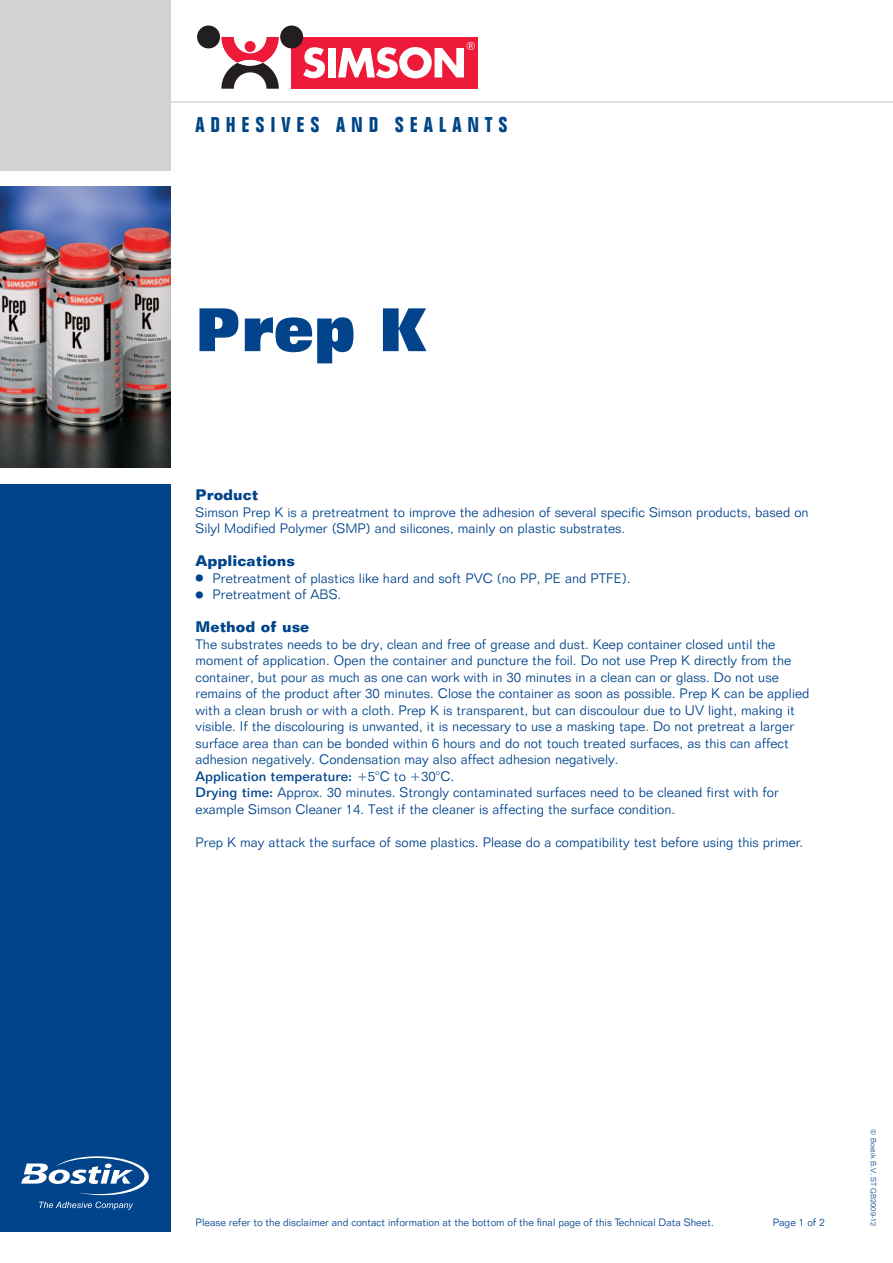
<style>
.page{position:relative;width:893px;height:1263px;background:#fff}
.page>*{position:absolute;margin:0;border:0;box-sizing:border-box;transform-origin:0 0}
.t1{font:800 60px "Folio BT";color:#01448c}
.t2{font:700 condensed 21px "Folio BT";letter-spacing:.275em;color:#004684}
.t3{font:700 15px "Folio BT";color:#01448c}
.t4{font:300 13.5px/16.5px "Folio BT";color:#01448c}
.t5{font:300 10.5px "Folio BT";color:#01448c}
.t6{font:300 7.5px "Folio BT";color:#01448c}
.s1{font-family:"Universal Newswith Comm Pi";font-weight:400;font-size:9px}
.s2{font-weight:500}
</style>
<div class="page">
<hr style="left:170px;top:101px;width:723px;height:2px;background:#d1d2d4">
<div style="left:0;top:484px;width:170px;height:747px;background:#01448c"></div>
<div style="left:0;top:0;width:170px;height:170px;background:#d1d2d4"></div>
<div style="left:292px;top:37px;width:186px;height:52px;background:#ed1a3a"></div>
<svg style="left:303px;top:47px;width:22px;height:31px"></svg>
<div style="left:328px;top:48px;width:8px;height:29px;background:#fff"></div>
<svg style="left:221px;top:37px;width:58px;height:52px"></svg>
<div style="left:245px;top:41px;width:11px;height:11px;background:#ed1a3a;border-radius:50%"></div>
<div style="left:280px;top:26px;width:23px;height:22px;background:#231f20;border-radius:50%"></div>
<div style="left:197px;top:26px;width:23px;height:22px;background:#231f20;border-radius:50%"></div>
<svg style="left:238px;top:60px;width:25px;height:6px"></svg>
<svg style="left:338px;top:42px;width:137px;height:36px"></svg>
<svg style="left:21px;top:1156px;width:128px;height:54px"></svg>
<img style="left:0;top:187px;width:170px;height:280px">
<h2 class="t2" style="left:196px;top:111px;width:314px">ADHESIVES AND SEALANTS</h2>
<h1 class="t1" style="left:196px;top:293px;width:232px">Prep K</h1>
<p class="t3" style="left:196px;top:486px;width:64px">Product</p>
<p class="t4" style="left:196px;top:504px;width:614px">Simson Prep K is a pretreatment to improve the adhesion of several specific Simson products, based on<br>Silyl Modified Polymer (SMP) and silicones, mainly on plastic substrates.</p>
<p class="t3" style="left:196px;top:552px;width:101px">Applications</p>
<p class="t4" style="left:196px;top:570px;width:436px"><span class="s1">v</span> Pretreatment of plastics like hard and soft PVC (no PP, PE and PTFE). <span class="s1">v</span> Pretreatment of ABS.</p>
<p class="t3" style="left:196px;top:618px;width:115px">Method of use</p>
<p class="t4" style="left:196px;top:636px;width:615px">The substrates needs to be dry, clean and free of grease and dust. Keep container closed until the moment of application. Open the container and puncture the foil. Do not use Prep K directly from the container, but pour as much as one can work with in 30 minutes in a clean can or glass. Do not use remains of the product after 30 minutes. Close the container as soon as possible. Prep K can be applied with a clean brush or with a cloth. Prep K is transparent, but can discoulour due to UV light, making it visible. If the discolouring is unwanted, it is necessary to use a masking tape. Do not pretreat a larger surface area than can be bonded within 6 hours and do not touch treated surfaces, as this can affect adhesion negatively. Condensation may also affect adhesion negatively.<br><span class="s2">Application temperature:</span> +5°C to +30°C.<br><span class="s2">Drying time:</span> Approx. 30 minutes. Strongly contaminated surfaces need to be cleaned first with for example Simson Cleaner 14. Test if the cleaner is affecting the surface condition.</p>
<p class="t4" style="left:196px;top:834px;width:609px">Prep K may attack the surface of some plastics. Please do a compatibility test before using this primer.</p>
<p class="t5" style="left:196px;top:1216px;width:520px">Please refer to the disclaimer and contact information at the bottom of the final page of this Technical Data Sheet.</p>
<p class="t5" style="left:773px;top:1216px;width:53px">Page 1 of 2</p>
<p class="t6" style="left:878px;top:1129px;width:99px;rotate:90deg">© Bostik B.V. ST GB2009-12</p>
</div>
